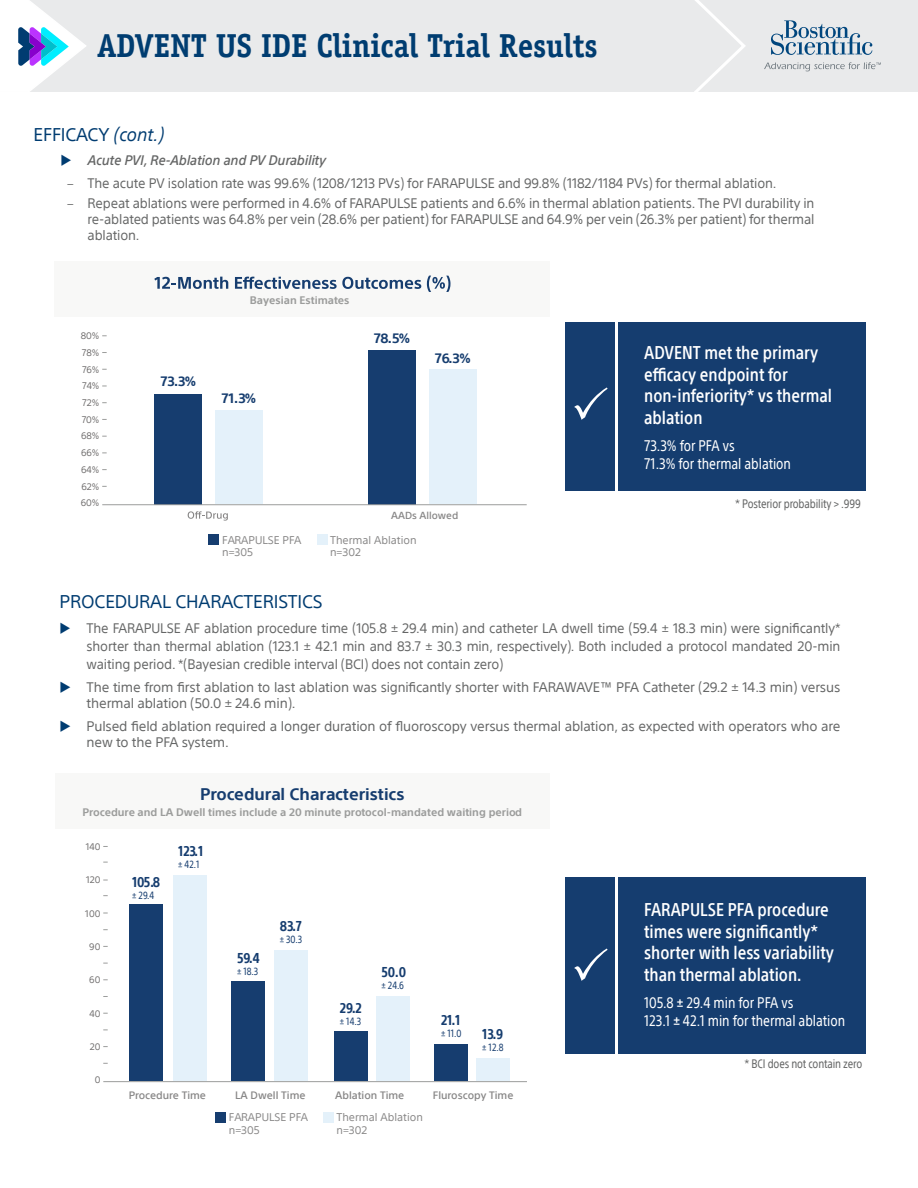
<style>
.page{position:relative;width:918px;height:1188px;background:#fff}
.page>*{position:absolute;margin:0;border:0;box-sizing:border-box;transform-origin:0 0}
.t1{font:700 33.3px "Officina Serif Std";letter-spacing:-.005em;color:#003d71;scale:.93 1}
.t2{font:500 condensed 18px/21.6px "SST";color:#fff}
.Highlights_title{font:18px "SST";letter-spacing:-.01em;color:#003c71}
.t3{font:700 16.5px "SST";color:#163d6f}
.t4{font:condensed 15px "SST";color:#fff}
.t5{font:700 condensed 13.95px "SST";color:#163d6f}
.t6{font:13.5px/16.2px "SST";letter-spacing:-.01em;color:#656666;text-align:justify}
.t7{font:italic 500 13.5px "SST";letter-spacing:-.01em;color:#656666}
.t8{font:700 13.35px "SST";color:#163d6f}
.t9{font:condensed 12px "SST";letter-spacing:-.01em;color:#656666}
.t10{font:10.95px/12.5px "SST";color:#888787}
.t11{font:700 10.65px "SST";color:#9c9d9c}
.t12{font:500 10.5px "SST";color:#888787}
.t13{font:condensed 10.35px "SST";color:#163d6f}
.t14{font:500 10.05px "SST";color:#888787}
.t15{font:9.3px/16.6px "SST";color:#716f6f;text-align:justify}
.s1{font-style:italic}
.s2{font-family:"Myriad Pro"}
.s3{font-weight:500}
</style>
<div class="page">
<div style="left:0;top:0;width:918px;height:92px;background:#e9eaeb"></div>
<svg style="left:0;top:0;width:86px;height:92px"></svg>
<svg style="left:694px;top:0;width:52px;height:92px"></svg>
<svg style="left:771px;top:20px;width:101px;height:35px"></svg>
<svg style="left:764px;top:62px;width:117px;height:9px"></svg>
<div style="left:618px;top:323px;width:247px;height:168px;background:#153d6f"></div>
<div style="left:618px;top:877px;width:247px;height:176px;background:#153d6f"></div>
<div style="left:565px;top:323px;width:50px;height:168px;background:#153d6f"></div>
<div style="left:565px;top:877px;width:50px;height:176px;background:#153d6f"></div>
<div style="left:54px;top:261px;width:495px;height:56px;background:#f8f8f7"></div>
<svg style="left:154px;top:277px;width:74px;height:12px"></svg>
<svg style="left:235px;top:277px;width:186px;height:12px"></svg>
<svg style="left:427px;top:276px;width:23px;height:16px"></svg>
<div style="left:368px;top:350px;width:48px;height:154px;background:#163d6f"></div>
<div style="left:429px;top:369px;width:47px;height:135px;background:#e4f1fa"></div>
<div style="left:154px;top:394px;width:48px;height:110px;background:#163d6f"></div>
<div style="left:215px;top:410px;width:47px;height:94px;background:#e4f1fa"></div>
<svg style="left:188px;top:511px;width:40px;height:10px"></svg>
<div style="left:208px;top:535px;width:11px;height:10px;background:#163d6f"></div>
<div style="left:317px;top:534px;width:10px;height:11px;background:#e4f1fa"></div>
<hr style="left:102px;top:504px;width:425px;height:1px;background:#9c9d9c">
<div style="left:55px;top:773px;width:495px;height:56px;background:#f8f8f7"></div>
<div style="left:129px;top:904px;width:34px;height:177px;background:#163d6f"></div>
<div style="left:173px;top:875px;width:34px;height:206px;background:#e4f1fa"></div>
<div style="left:231px;top:982px;width:34px;height:99px;background:#163d6f"></div>
<div style="left:274px;top:951px;width:33px;height:130px;background:#e4f1fa"></div>
<div style="left:334px;top:1031px;width:33px;height:50px;background:#163d6f"></div>
<div style="left:376px;top:996px;width:34px;height:85px;background:#e4f1fa"></div>
<div style="left:434px;top:1045px;width:34px;height:36px;background:#163d6f"></div>
<div style="left:476px;top:1059px;width:33px;height:22px;background:#e4f1fa"></div>
<div style="left:215px;top:1112px;width:10px;height:10px;background:#163d6f"></div>
<div style="left:323px;top:1112px;width:11px;height:10px;background:#e4f1fa"></div>
<hr style="left:103px;top:1081px;width:424px;height:1px;background:#9c9d9c">
<p class="t1" style="left:97px;top:24px;width:540px">ADVENT US IDE Clinical Trial Results</p>
<p class="Highlights_title" style="left:34px;top:124px;width:132px">EFFICACY <span class="s1">(cont.)</span></p>
<p class="t7" style="left:88px;top:153px;width:240px">Acute PVI, Re-Ablation and PV Durability</p>
<p class="t6" style="left:67px;top:175px;width:711px"><span class="s2">–</span> The acute PV isolation rate was 99.6% (1208/1213 PVs) for FARAPULSE and 99.8% (1182/1184 PVs) for thermal ablation.</p>
<p class="t6" style="left:88px;top:195px;width:728px;text-indent:-20px"><span class="s2">–</span> Repeat ablations were performed in 4.6% of FARAPULSE patients and 6.6% in thermal ablation patients. The PVI durability in re-ablated patients was 64.8% per vein (28.6% per patient) for FARAPULSE and 64.9% per vein (26.3% per patient) for thermal ablation.</p>
<p class="t15" style="left:81px;top:328px;width:20px">80% 78% 76% 74% 72% 70% 68% 66% 64% 62% 60%</p>
<p class="t8" style="left:161px;top:373px;width:37px">73.3%</p>
<p class="t11" style="left:250px;top:294px;width:101px">Bayesian Estimates</p>
<p class="t8" style="left:221px;top:390px;width:36px">71.3%</p>
<p class="t8" style="left:374px;top:330px;width:38px">78.5%</p>
<p class="t8" style="left:435px;top:350px;width:37px">76.3%</p>
<p class="t14" style="left:391px;top:509px;width:69px">AADs Allowed</p>
<p class="t10" style="left:222px;top:534px;width:81px">FARAPULSE PFA n=305</p>
<p class="t10" style="left:330px;top:534px;width:88px">Thermal Ablation n=302</p>
<p class="t2" style="left:644px;top:342px;width:175px">ADVENT met the primary</p>
<p class="t2" style="left:644px;top:363px;width:145px">efficacy endpoint for</p>
<p class="t2" style="left:644px;top:385px;width:189px">non-inferiority* vs thermal ablation</p>
<p class="t4" style="left:644px;top:437px;width:92px">73.3% for PFA vs</p>
<p class="t4" style="left:644px;top:455px;width:148px">71.3% for thermal ablation</p>
<p class="t9" style="left:735px;top:496px;width:127px">* Posterior probability &gt; .999</p>
<p class="Highlights_title" style="left:60px;top:591px;width:264px">PROCEDURAL CHARACTERISTICS</p>
<p class="t6" style="left:87px;top:619px;width:755px;line-height:18px">The FARAPULSE AF ablation procedure time (105.8 ± 29.4 min) and catheter LA dwell time (59.4 ± 18.3 min) were significantly* shorter than thermal ablation (123.1 ± 42.1 min and 83.7 ± 30.3 min, respectively). Both included a protocol mandated 20-min waiting period. *(Bayesian credible interval (BCI) does not contain zero)</p>
<p class="t6" style="left:87px;top:679px;width:755px">The time from first ablation to last ablation was significantly shorter with FARAWAVE™ PFA Catheter (29.2 ± 14.3 min) versus thermal ablation (50.0 ± 24.6 min).</p>
<p class="t6" style="left:87px;top:718px;width:755px">Pulsed field ablation required a longer duration of fluoroscopy versus thermal ablation, as expected with operators who are new to the PFA system.</p>
<p class="t3" style="left:200px;top:785px;width:206px">Procedural Characteristics</p>
<p class="t11" style="left:83px;top:806px;width:441px">Procedure and LA Dwell times include a 20 minute protocol-mandated waiting period</p>
<p class="t15" style="left:86px;top:838px;width:16px">140</p>
<p class="t15" style="left:86px;top:872px;width:16px">120</p>
<p class="t15" style="left:85px;top:905px;width:17px">100</p>
<p class="t15" style="left:89px;top:938px;width:13px">90</p>
<p class="t15" style="left:89px;top:972px;width:13px">60</p>
<p class="t15" style="left:89px;top:1005px;width:13px">40</p>
<p class="t15" style="left:90px;top:1038px;width:12px">20</p>
<p class="t15" style="left:95px;top:1071px;width:7px">0</p>
<p class="t5" style="left:178px;top:843px;width:26px">123.1</p>
<p class="t13" style="left:178px;top:858px;width:23px">± 42.1</p>
<p class="t5" style="left:132px;top:873px;width:29px">105.8</p>
<p class="t13" style="left:132px;top:889px;width:23px">± 29.4</p>
<p class="t5" style="left:280px;top:918px;width:24px">83.7</p>
<p class="t13" style="left:280px;top:933px;width:24px">± 30.3</p>
<p class="t5" style="left:237px;top:950px;width:24px">59.4</p>
<p class="t13" style="left:237px;top:965px;width:23px">± 18.3</p>
<p class="t5" style="left:382px;top:964px;width:26px">50.0</p>
<p class="t13" style="left:382px;top:979px;width:24px">± 24.6</p>
<p class="t5" style="left:340px;top:1000px;width:23px">29.2</p>
<p class="t13" style="left:340px;top:1016px;width:23px">± 14.3</p>
<p class="t5" style="left:441px;top:1012px;width:21px">21.1</p>
<p class="t13" style="left:441px;top:1028px;width:22px">± 11.0</p>
<p class="t5" style="left:482px;top:1025px;width:22px">13.9</p>
<p class="t13" style="left:482px;top:1041px;width:23px">± 12.8</p>
<p class="t12" style="left:129px;top:1089px;width:79px">Procedure Time</p>
<p class="t12" style="left:235px;top:1089px;width:72px">LA Dwell Time</p>
<p class="t12" style="left:335px;top:1089px;width:71px">Ablation Time</p>
<p class="t12" style="left:433px;top:1089px;width:82px">Fluroscopy Time</p>
<p class="t10" style="left:229px;top:1111px;width:81px">FARAPULSE PFA n=305</p>
<p class="t10" style="left:337px;top:1111px;width:88px">Thermal Ablation n=302</p>
<p class="t2" style="left:644px;top:899px;width:191px">FARAPULSE PFA procedure times were significantly* shorter with less variability than thermal ablation.</p>
<p class="t4" style="left:644px;top:994px;width:151px">105.8 <span class="s3">±</span> 29.4 min for PFA vs</p>
<p class="t4" style="left:644px;top:1012px;width:202px">123.1 <span class="s3">±</span> 42.1 min for thermal ablation</p>
<p class="t9" style="left:744px;top:1057px;width:119px">* BCI does not contain zero</p>
</div>
